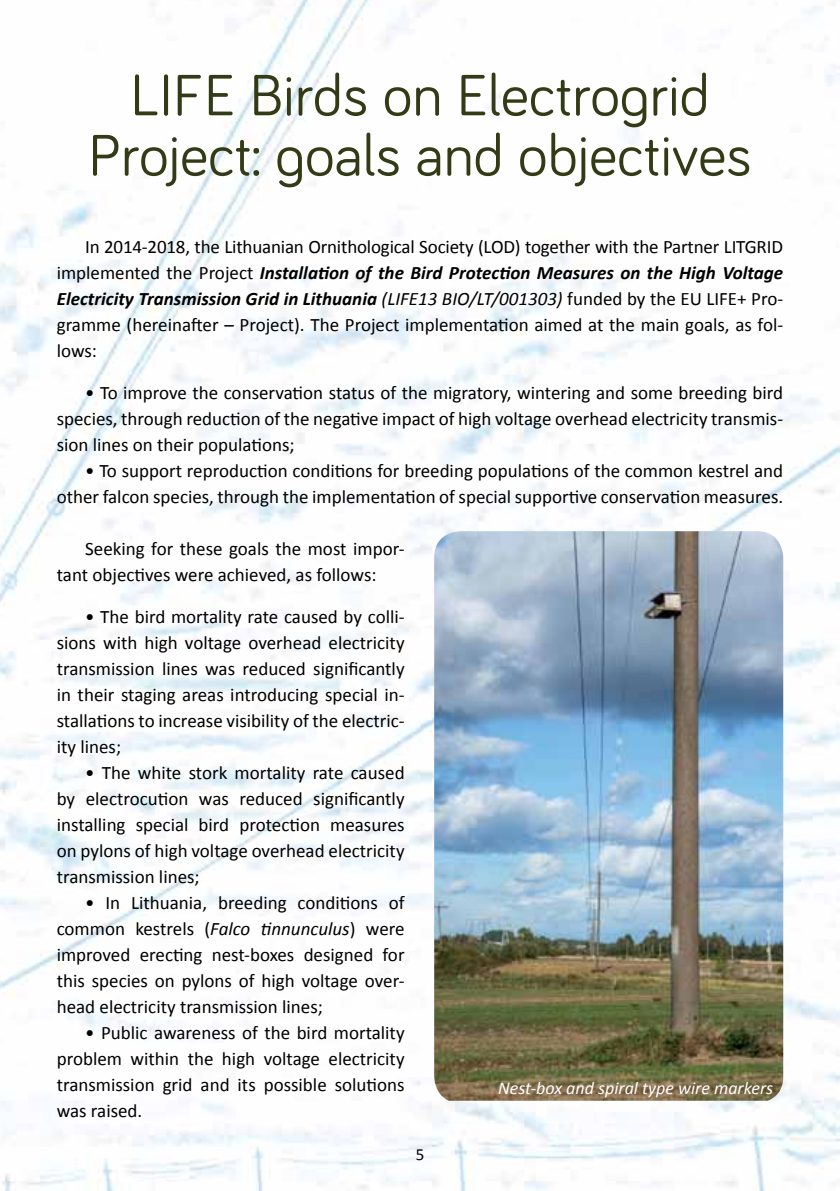
<style>
.page{position:relative;width:840px;height:1191px;background:#fff}
.page>*{position:absolute;margin:0;border:0;box-sizing:border-box;transform-origin:0 0}
.t1{font:60px/60px "Bariol";color:#333b16;text-align:center}
.t2{font:19px/26px "Calibri";color:#000;text-align:justify}
.t3{font:italic 18px "Calibri";color:#fff}
.t4{font:17px "Calibri";color:#000}
.s1{font-weight:700;font-style:italic}
.s2{font-style:italic}
</style>
<div class="page">
<img style="left:0;top:0;width:839px;height:1191px">
<img style="left:434px;top:531px;width:348px;height:569px">
<h1 class="t1" style="left:88px;top:63px;width:664px">LIFE Birds on Electrogrid<br>Project: goals and objectives</h1>
<p class="t2" style="left:57px;top:234px;width:727px;text-indent:28px">In 2014-2018, the Lithuanian Ornithological Society (LOD) together with the Partner LITGRID implemented the Project <span class="s1">Installation of the Bird Protection Measures on the High Voltage Electricity Transmission Grid in Lithuania</span> <span class="s2">(LIFE13 BIO/LT/001303)</span> funded by the EU LIFE+ Pro&shy;gramme (hereinafter – Project). The Project implementation aimed at the main goals, as fol&shy;lows:</p>
<p class="t2" style="left:57px;top:380px;width:727px;text-indent:28px">• To improve the conservation status of the migratory, wintering and some breeding bird species, through reduction of the negative impact of high voltage overhead electricity transmis&shy;sion lines on their populations;</p>
<p class="t2" style="left:57px;top:458px;width:727px;text-align:right">• To support reproduction conditions for breeding populations of the common kestrel and other falcon species, through the implementation of special supportive conservation measures.</p>
<p class="t2" style="left:57px;top:536px;width:349px;text-indent:28px">Seeking for these goals the most impor&shy;tant objectives were achieved, as follows:</p>
<p class="t2" style="left:57px;top:604px;width:349px;text-indent:28px">• The bird mortality rate caused by colli&shy;sions with high voltage overhead electricity transmission lines was reduced significantly in their staging areas introducing special in&shy;stallations to increase visibility of the electric&shy;ity lines;</p>
<p class="t2" style="left:57px;top:760px;width:349px;text-indent:28px">• The white stork mortality rate caused by electrocution was reduced significantly installing special bird protection measures on pylons of high voltage overhead electricity transmission lines;</p>
<p class="t2" style="left:57px;top:890px;width:349px;text-indent:28px">• In Lithuania, breeding conditions of common kestrels (<span class="s2">Falco tinnunculus</span>) were improved erecting nest-boxes designed for this species on pylons of high voltage over&shy;head electricity transmission lines;</p>
<p class="t2" style="left:57px;top:1020px;width:349px;text-indent:28px">• Public awareness of the bird mortality problem within the high voltage electricity transmission grid and its possible solutions was raised.</p>
<p class="t4" style="left:415px;top:1143px;width:10px">5</p>
<p class="t3" style="left:498px;top:1075px;width:276px">Nest-box and spiral type wire markers</p>
<p class="t4" style="left:415px;top:1147px;width:10px">5</p>
</div>
